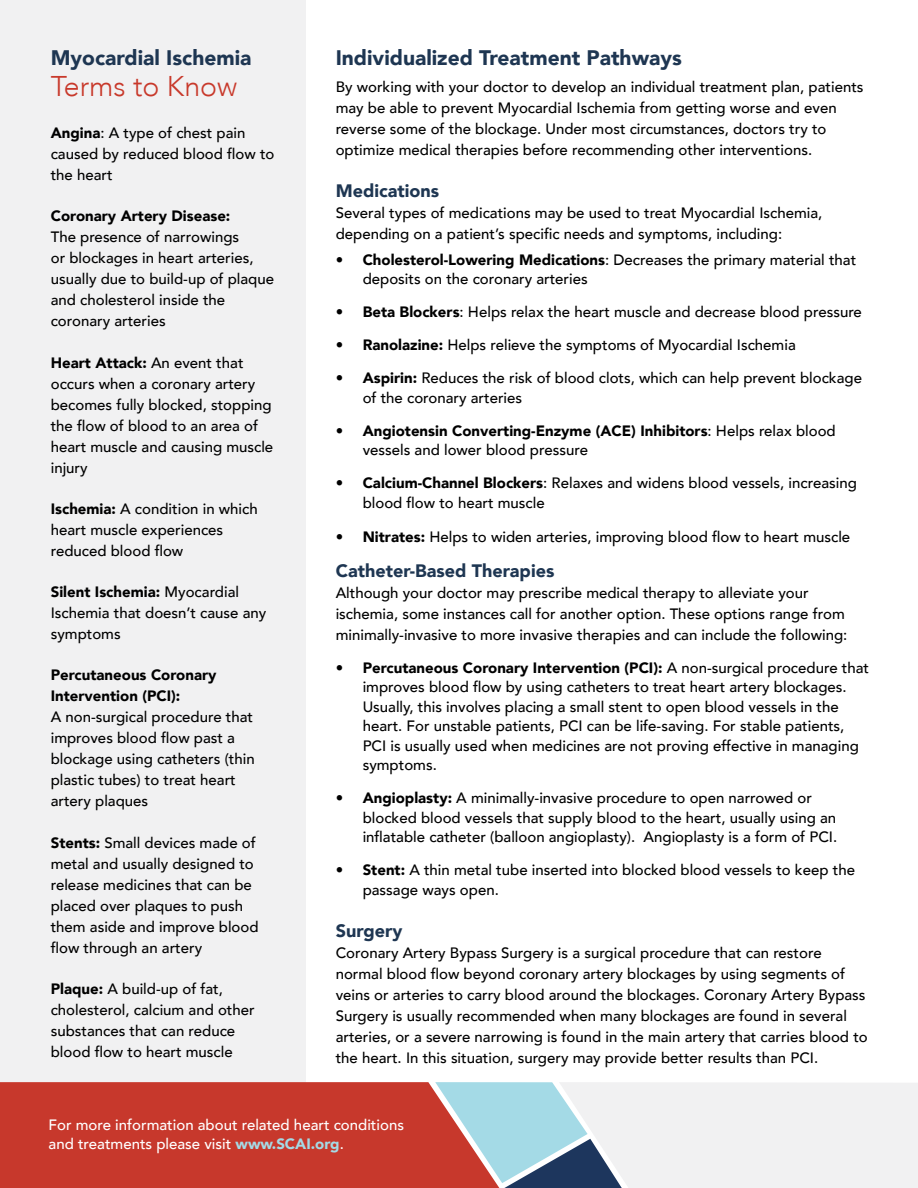
<style>
.page{position:relative;width:918px;height:1188px;background:#fff}
.page>*{position:absolute;margin:0;border:0;box-sizing:border-box;transform-origin:0 0}
.t1{font:300 28.5px "Avenir";color:#c8392b}
.t2{font:900 21px "Avenir";color:#1e3652}
.t3{font:900 18px "Avenir";color:#1e3652}
.t4{font:500 15px/21px "Avenir";color:#000}
.t5{font:900 15px/21px "Avenir";color:#000}
.t6{font:500 15px/19.5px "Avenir";color:#fff}
.s1{font-weight:900}
.s2{font-weight:500}
.s3{font-weight:900;color:#a4dae6}
</style>
<div class="page">
<div style="left:0;top:0;width:306px;height:1161px;background:#f1f1f2"></div>
<div style="left:0;top:1082px;width:435px;height:106px;background:#c7382c"></div>
<svg style="left:435px;top:1082px;width:483px;height:106px"></svg>
<h2 class="t2" style="left:51px;top:39px;width:202px">Myocardial Ischemia</h2>
<h1 class="t1" style="left:51px;top:70px;width:188px">Terms to Know</h1>
<p class="t4" style="left:51px;top:122px;width:225px"><span class="s1">Angina</span>: A type of chest pain caused by reduced blood flow to the heart</p>
<p class="t5" style="left:51px;top:205px;width:181px">Coronary Artery Disease:</p>
<p class="t4" style="left:51px;top:226px;width:225px">The presence of narrowings<br>or blockages in heart arteries, usually due to build-up of plaque and cholesterol inside the coronary arteries</p>
<p class="t4" style="left:51px;top:351px;width:224px"><span class="s1">Heart Attack:</span> An event that occurs when a coronary artery becomes fully blocked, stopping the flow of blood to an area of heart muscle and causing muscle injury</p>
<p class="t4" style="left:51px;top:497px;width:208px"><span class="s1">Ischemia:</span> A condition in which heart muscle experiences reduced blood flow</p>
<p class="t4" style="left:51px;top:581px;width:217px"><span class="s1">Silent Ischemia:</span> Myocardial<br>Ischemia that doesn’t cause any symptoms</p>
<p class="t5" style="left:51px;top:664px;width:167px">Percutaneous Coronary<br>Intervention (PCI):</p>
<p class="t4" style="left:51px;top:706px;width:205px">A non-surgical procedure that improves blood flow past a blockage using catheters (thin plastic tubes) to treat heart artery plaques</p>
<p class="t4" style="left:51px;top:831px;width:209px"><span class="s1">Stents:</span> Small devices made of metal and usually designed to release medicines that can be placed over plaques to push them aside and improve blood flow through an artery</p>
<p class="t4" style="left:51px;top:977px;width:205px"><span class="s1">Plaque:</span> A build-up of fat, cholesterol, calcium and other substances that can reduce blood flow to heart muscle</p>
<h2 class="t2" style="left:336px;top:40px;width:348px">Individualized Treatment Pathways</h2>
<p class="t4" style="left:336px;top:76px;width:529px">By working with your doctor to develop an individual treatment plan, patients may be able to prevent Myocardial Ischemia from getting worse and even reverse some of the blockage. Under most circumstances, doctors try to optimize medical therapies before recommending other interventions.</p>
<p class="t3" style="left:336px;top:176px;width:105px">Medications</p>
<p class="t4" style="left:336px;top:202px;width:488px">Several types of medications may be used to treat Myocardial Ischemia, depending on a patient’s specific needs and symptoms, including:</p>
<p class="t4" style="left:363px;top:249px;width:495px;line-height:19.5px;text-indent:-27px"><span class="s1">• Cholesterol-Lowering Medications</span>: Decreases the primary material that deposits on the coronary arteries</p>
<p class="t4" style="left:336px;top:301px;width:528px"><span class="s1">• Beta Blockers</span>: Helps relax the heart muscle and decrease blood pressure</p>
<p class="t4" style="left:336px;top:334px;width:462px"><span class="s1">• Ranolazine:</span> Helps relieve the symptoms of Myocardial Ischemia</p>
<p class="t4" style="left:363px;top:368px;width:501px;line-height:19.5px;text-indent:-27px"><span class="s1">• Aspirin:</span> Reduces the risk of blood clots, which can help prevent blockage of the coronary arteries</p>
<p class="t5" style="left:363px;top:421px;width:475px;line-height:19.5px;text-indent:-27px">• Angiotensin Converting-Enzyme (ACE) Inhibitors<span class="s2">: Helps relax blood vessels and lower blood pressure</span></p>
<p class="t4" style="left:363px;top:473px;width:496px;line-height:19.5px;text-indent:-27px"><span class="s1">• Calcium-Channel Blockers</span>: Relaxes and widens blood vessels, increasing blood flow to heart muscle</p>
<p class="t4" style="left:336px;top:526px;width:516px"><span class="s1">• Nitrates:</span> Helps to widen arteries, improving blood flow to heart muscle</p>
<p class="t3" style="left:336px;top:555px;width:220px">Catheter-Based Therapies</p>
<p class="t4" style="left:336px;top:581px;width:513px">Although your doctor may prescribe medical therapy to alleviate your ischemia, some instances call for another option. These options range from minimally-invasive to more invasive therapies and can include the following:</p>
<p class="t4" style="left:363px;top:657px;width:508px;line-height:19.5px;text-indent:-27px"><span class="s1">• Percutaneous Coronary Intervention (PCI):</span> A non-surgical procedure that improves blood flow by using catheters to treat heart artery blockages.<br>Usually, this involves placing a small stent to open blood vessels in the heart. For unstable patients, PCI can be life-saving. For stable patients, PCI is usually used when medicines are not proving effective in managing symptoms.</p>
<p class="t4" style="left:363px;top:788px;width:476px;line-height:19.5px;text-indent:-27px"><span class="s1">• Angioplasty:</span> A minimally-invasive procedure to open narrowed or blocked blood vessels that supply blood to the heart, usually using an inflatable catheter (balloon angioplasty). Angioplasty is a form of PCI.</p>
<p class="t4" style="left:363px;top:860px;width:494px;line-height:19.5px;text-indent:-27px"><span class="s1">• Stent:</span> A thin metal tube inserted into blocked blood vessels to keep the passage ways open.</p>
<p class="t3" style="left:336px;top:915px;width:68px">Surgery</p>
<p class="t4" style="left:336px;top:941px;width:534px">Coronary Artery Bypass Surgery is a surgical procedure that can restore normal blood flow beyond coronary artery blockages by using segments of veins or arteries to carry blood around the blockages. Coronary Artery Bypass Surgery is usually recommended when many blockages are found in several arteries, or a severe narrowing is found in the main artery that carries blood to the heart. In this situation, surgery may provide better results than PCI.</p>
<p class="t6" style="left:49px;top:1114px;width:357px">For more information about related heart conditions and treatments please visit <span class="s3">www.SCAI.org</span>.</p>
</div>
